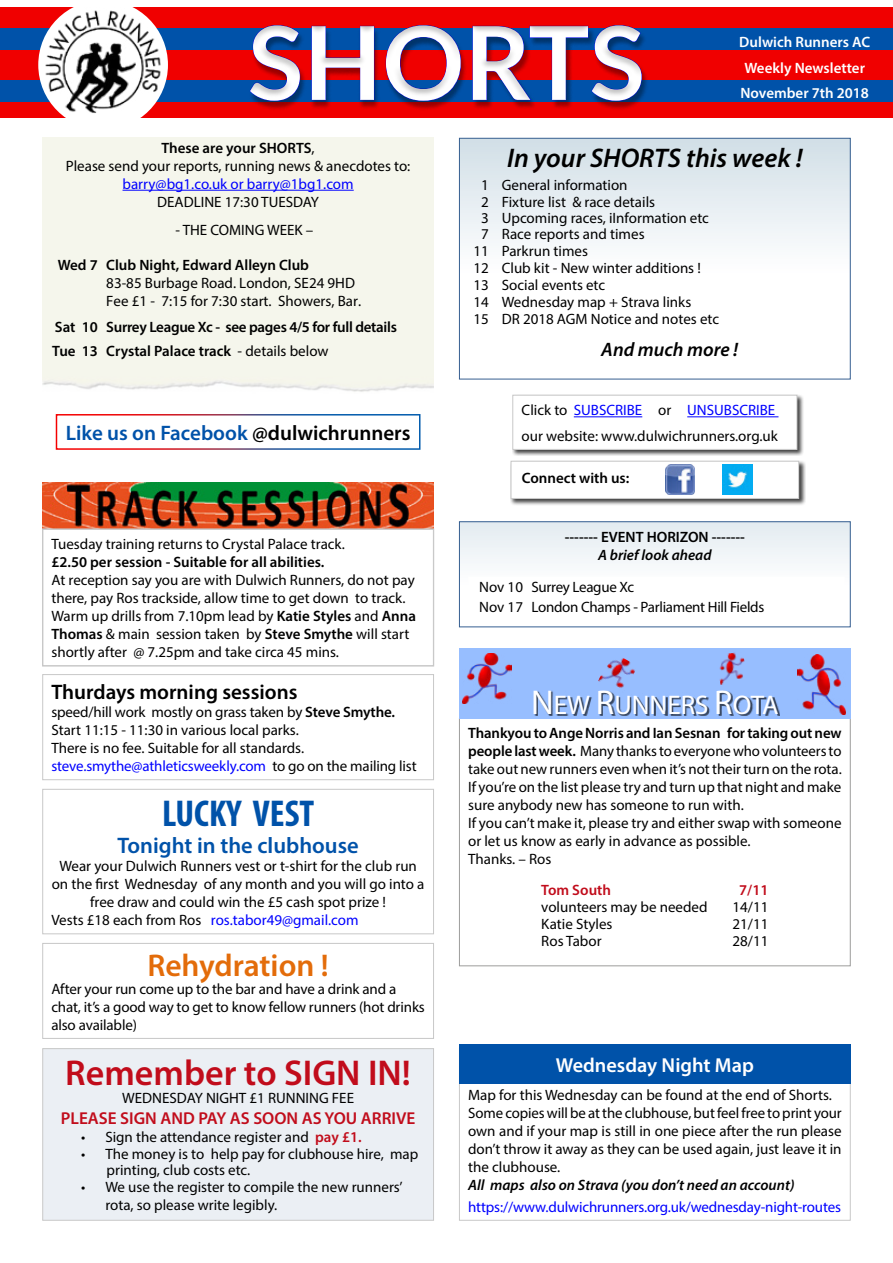
<style>
.page{position:relative;width:893px;height:1263px;background:#fff}
.page>*{position:absolute;margin:0;border:0;box-sizing:border-box;transform-origin:0 0}
.t1{font:700 102px "Lato";color:#fff}
.t2{font:700 condensed 37.5px "Myriad Pro";color:#0052a9}
.t3{font:600 36px "Myriad Pro";color:#c10c1b}
.t4{font:600 31.5px "Myriad Pro";color:#e36c0a}
.t5{font:italic 600 27px "Myriad Pro";color:#000}
.t6{font:27px "Myriad Pro";color:#fff}
.t7{font:600 22.5px "Myriad Pro";color:#0052a9}
.t8{font:600 21px "Myriad Pro";color:#0052a9}
.t9{font:600 21px "Myriad Pro";color:#000}
.t10{font:600 20.25px "Myriad Pro";color:#fff}
.t11{font:italic 600 19.5px "Myriad Pro";color:#000}
.t12{font:600 17.25px "Myriad Pro";color:#c10c1b}
.t13{font:15px/18px "Myriad Pro";color:#000}
.t14{font:15px "Myriad Pro";letter-spacing:-.005em;color:#00f}
.t15{font:600 15px "Myriad Pro";color:#000}
.t16{font:600 15px/24.8px "Myriad Pro";letter-spacing:-.02em;color:#000}
.t17{font:italic 600 15px "Myriad Pro";color:#000}
.t18{font:15px/19.8px "Myriad Pro";letter-spacing:-.02em;color:#000}
.t19{font:600 15px/25.5px "Myriad Pro";color:#fff}
.t20{font:600 15px "Myriad Pro";color:#c10c1b}
.s1{font-weight:600}
.s2{font-weight:400}
.s3{color:#000}
.s4{color:#00f}
.s5{font-weight:600;color:#c10c1b}
.s6{font-size:34.5px}
</style>
<div class="page">
<div style="left:43px;top:789px;width:391px;height:145px;border:1px solid #c8c8c8"></div>
<div style="left:43px;top:943px;width:391px;height:95px;border:1px solid #c8c8c8"></div>
<div style="left:459px;top:138px;width:391px;height:241px;background:linear-gradient(to bottom,#dae5eb,#fff)"></div>
<div style="left:459px;top:138px;width:391px;height:241px;border:1px solid #365f91"></div>
<hr style="left:123px;top:190px;width:231px;height:1px;background:#00f">
<div style="left:0;top:7px;width:893px;height:111px;background:#f00000"></div>
<div style="left:0;top:29px;width:893px;height:21px;background:#0052a9"></div>
<div style="left:0;top:80px;width:893px;height:21px;background:#0052a9"></div>
<div style="left:38px;top:0;width:130px;height:130px;background:#fff;border-radius:50%"></div>
<img style="left:41px;top:7px;width:124px;height:107px">
<div style="left:244px;top:29px;width:403px;height:80px;background:#e5e3e1;opacity:.61"></div>
<div style="left:242px;top:16px;width:408px;height:88px;background:#000;opacity:.34"></div>
<div style="left:512px;top:394px;width:292px;height:62px;background:#000;opacity:.75"></div>
<div style="left:513px;top:395px;width:284px;height:54px;background:#fff"></div>
<hr style="left:574px;top:416px;width:68px;height:1px;background:#00f">
<hr style="left:687px;top:416px;width:91px;height:1px;background:#00f">
<div style="left:512px;top:395px;width:285px;height:55px;border:1px solid #c8c8c8"></div>
<div style="left:510px;top:460px;width:296px;height:46px;background:#000;opacity:.75"></div>
<div style="left:511px;top:461px;width:288px;height:37px;background:#fff"></div>
<div style="left:511px;top:461px;width:288px;height:38px;border:1px solid #c8c8c8"></div>
<img style="left:665px;top:465px;width:29px;height:29px">
<img style="left:723px;top:465px;width:29px;height:30px">
<svg style="left:463px;top:1220px;width:381px;height:1px"></svg>
<div style="left:459px;top:1044px;width:391px;height:40px;background:#0052a9"></div>
<div style="left:43px;top:674px;width:391px;height:106px;border:1px solid #c8c8c8"></div>
<div style="left:459px;top:522px;width:391px;height:105px;background:linear-gradient(to right,#f2f6f8,#f2f6f8)"></div>
<div style="left:459px;top:521px;width:391px;height:106px;border:1px solid #365f91"></div>
<svg style="left:468px;top:577px;width:377px;height:39px"></svg>
<img style="left:43px;top:482px;width:391px;height:47px">
<svg style="left:42px;top:529px;width:392px;height:137px"></svg>
<div style="left:43px;top:529px;width:390px;height:137px;border:1px solid #c8c8c8"></div>
<div style="left:43px;top:1049px;width:391px;height:171px;background:#ebeff4"></div>
<div style="left:43px;top:1048px;width:391px;height:172px;border:1px solid #c8c8c8"></div>
<div style="left:56px;top:414px;width:364px;height:36px;border:2px solid #fff"></div>
<div style="left:459px;top:718px;width:391px;height:248px;border:1px solid #9d9d9c"></div>
<div style="left:459px;top:648px;width:391px;height:70px;background:#97beff"></div>
<div style="left:535px;top:690px;width:245px;height:26px;background:#000;opacity:.65"></div>
<img style="left:463px;top:653px;width:48px;height:50px">
<img style="left:598px;top:658px;width:40px;height:36px">
<img style="left:719px;top:652px;width:26px;height:33px">
<img style="left:797px;top:654px;width:49px;height:61px">
<h1 class="t1" style="left:248px;top:-12px;width:399px">SHORTS</h1>
<p class="t19" style="left:739px;top:29px;width:132px">Dulwich Runners AC<br>Weekly Newsletter<br>November 7th 2018</p>
<p class="t13" style="left:66px;top:138px;width:346px;text-align:center"><span class="s1">These are your SHORTS</span>,<br>Please send your reports, running news &amp; anecdotes to:</p>
<p class="t14" style="left:123px;top:174px;width:233px">barry@bg1.co.uk or barry@1bg1.com</p>
<p class="t13" style="left:157px;top:192px;width:163px">DEADLINE 17:30 TUESDAY</p>
<p class="t13" style="left:175px;top:221px;width:139px">- THE COMING WEEK –</p>
<p class="t15" style="left:58px;top:256px;width:253px">Wed 7 Club Night, Edward Alleyn Club</p>
<p class="t13" style="left:106px;top:274px;width:256px">83-85 Burbage Road. London, SE24 9HD<br>Fee £1 - 7:15 for 7:30 start. Showers, Bar.</p>
<p class="t16" style="left:52px;top:314px;width:346px">Sat 10 Surrey League Xc - see pages 4/5 for full details<br>Tue 13 Crystal Palace track <span class="s2">- details below</span></p>
<h3 class="t8" style="left:66px;top:419px;width:346px">Like us on Facebook <span class="s3">@dulwichrunners</span></h3>
<p class="t13" style="left:51px;top:535px;width:295px">Tuesday training returns to Crystal Palace track.</p>
<p class="t15" style="left:51px;top:552px;width:274px">£2.50 per session - Suitable for all abilities.</p>
<p class="t13" style="left:51px;top:571px;width:366px">At reception say you are with Dulwich Runners, do not pay there, pay Ros trackside, allow time to get down to track.<br>Warm up drills from 7.10pm lead by <span class="s1">Katie Styles</span> and <span class="s1">Anna Thomas</span> &amp; main session taken by <span class="s1">Steve Smythe</span> will start shortly after @ 7.25pm and take circa 45 mins.</p>
<h3 class="t9" style="left:51px;top:679px;width:248px">Thurdays morning sessions</h3>
<p class="t13" style="left:51px;top:703px;width:367px">speed/hill work mostly on grass taken by <span class="s1">Steve Smythe.<br></span>Start 11:15 - 11:30 in various local parks.<br>There is no fee. Suitable for all standards. <span class="s4">steve.smythe@athleticsweekly.com</span> to go on the mailing list</p>
<h2 class="t2" style="left:162px;top:790px;width:154px">LUCKY VEST</h2>
<h3 class="t7" style="left:118px;top:831px;width:243px">Tonight in the clubhouse</h3>
<p class="t13" style="left:59px;top:857px;width:359px">Wear your Dulwich Runners vest or t-shirt for the club run</p>
<p class="t13" style="left:52px;top:875px;width:374px">on the first Wednesday of any month and you will go into a</p>
<p class="t13" style="left:90px;top:893px;width:297px">free draw and could win the £5 cash spot prize !</p>
<p class="t14" style="left:51px;top:911px;width:309px"><span class="s3">Vests £18 each from Ros</span> ros.tabor49@gmail.com</p>
<h3 class="t4" style="left:147px;top:945px;width:183px">Rehydration !</h3>
<p class="t13" style="left:51px;top:979px;width:375px">After your run come up to the bar and have a drink and a chat, it’s a good way to get to know fellow runners (hot drinks also available)</p>
<h3 class="t3" style="left:65px;top:1050px;width:347px">Remember to SIGN IN!</h3>
<p class="t13" style="left:122px;top:1089px;width:233px">WEDNESDAY NIGHT £1 RUNNING FEE</p>
<p class="t12" style="left:61px;top:1107px;width:356px">PLEASE SIGN AND PAY AS SOON AS YOU ARRIVE</p>
<p class="t13" style="left:81px;top:1128px;width:282px">• Sign the attendance register and <span class="s5">pay £1.</span></p>
<p class="t13" style="left:107px;top:1145px;width:313px;line-height:16.5px;text-indent:-25px">• The money is to help pay for clubhouse hire, map printing, club costs etc.</p>
<p class="t13" style="left:105px;top:1177px;width:299px;text-indent:-24px">• We use the register to compile the new runners’ rota, so please write legibly.</p>
<h3 class="t5" style="left:507px;top:141px;width:297px">In your SHORTS this week !</h3>
<p class="t13" style="left:481px;top:176px;width:148px">1 General information</p>
<p class="t13" style="left:481px;top:193px;width:175px">2 Fixture list &amp; race details</p>
<p class="t13" style="left:481px;top:209px;width:229px">3 Upcoming races, iInformation etc</p>
<p class="t13" style="left:481px;top:225px;width:165px">7 Race reports and times</p>
<p class="t13" style="left:474px;top:242px;width:116px">11 Parkrun times</p>
<p class="t13" style="left:474px;top:259px;width:229px">12 Club kit - New winter additions !</p>
<p class="t13" style="left:474px;top:276px;width:133px">13 Social events etc</p>
<p class="t13" style="left:474px;top:293px;width:219px">14 Wednesday map + Strava links</p>
<p class="t13" style="left:474px;top:310px;width:247px">15 DR 2018 AGM Notice and notes etc</p>
<h3 class="t11" style="left:601px;top:337px;width:139px">And much more !</h3>
<p class="t13" style="left:522px;top:397px;width:258px;line-height:25.2px">Click to <span class="s4">SUBSCRIBE</span> or <span class="s4">UNSUBSCRIBE </span>our website: www.dulwichrunners.org.uk</p>
<p class="t15" style="left:522px;top:468px;width:109px">Connect with us:</p>
<p class="t15" style="left:565px;top:527px;width:182px">------- EVENT HORIZON -------</p>
<p class="t17" style="left:598px;top:545px;width:115px">A brief look ahead</p>
<p class="t18" style="left:479px;top:577px;width:287px">Nov 10 Surrey League Xc<br>Nov 17 London Champs - Parliament Hill Fields</p>
<h3 class="t6" style="left:531px;top:688px;width:249px"><span class="s6">N</span>EW <span class="s6">R</span>UNNERS <span class="s6">R</span>OTA</h3>
<p class="t13" style="left:468px;top:724px;width:375px"><span class="s1">Thankyou to Ange Norris and Ian Sesnan for taking out new people last week.</span> Many thanks to everyone who volunteers to take out new runners even when it’s not their turn on the rota.<br>If you’re on the list please try and turn up that night and make sure anybody new has someone to run with.<br>If you can’t make it, please try and either swap with someone or let us know as early in advance as possible.<br>Thanks. – Ros</p>
<p class="t20" style="left:541px;top:881px;width:71px">Tom South</p>
<p class="t20" style="left:739px;top:881px;width:31px">7/11</p>
<p class="t13" style="left:541px;top:898px;width:168px">volunteers may be needed</p>
<p class="t13" style="left:732px;top:898px;width:37px">14/11</p>
<p class="t13" style="left:541px;top:915px;width:73px">Katie Styles</p>
<p class="t13" style="left:732px;top:915px;width:37px">21/11</p>
<p class="t13" style="left:541px;top:932px;width:62px">Ros Tabor</p>
<p class="t13" style="left:732px;top:932px;width:37px">28/11</p>
<h3 class="t10" style="left:556px;top:1052px;width:200px">Wednesday Night Map</h3>
<p class="t13" style="left:468px;top:1086px;width:375px">Map for this Wednesday can be found at the end of Shorts.<br>Some copies will be at the clubhouse, but feel free to print your own and if your map is still in one piece after the run please don’t throw it away as they can be used again, just leave it in the clubhouse.</p>
<p class="t17" style="left:468px;top:1175px;width:328px">All maps also on Strava (you don’t need an account)</p>
<p class="t14" style="left:468px;top:1197px;width:374px">https://www.dulwichrunners.org.uk/wednesday-night-routes</p>
</div>
